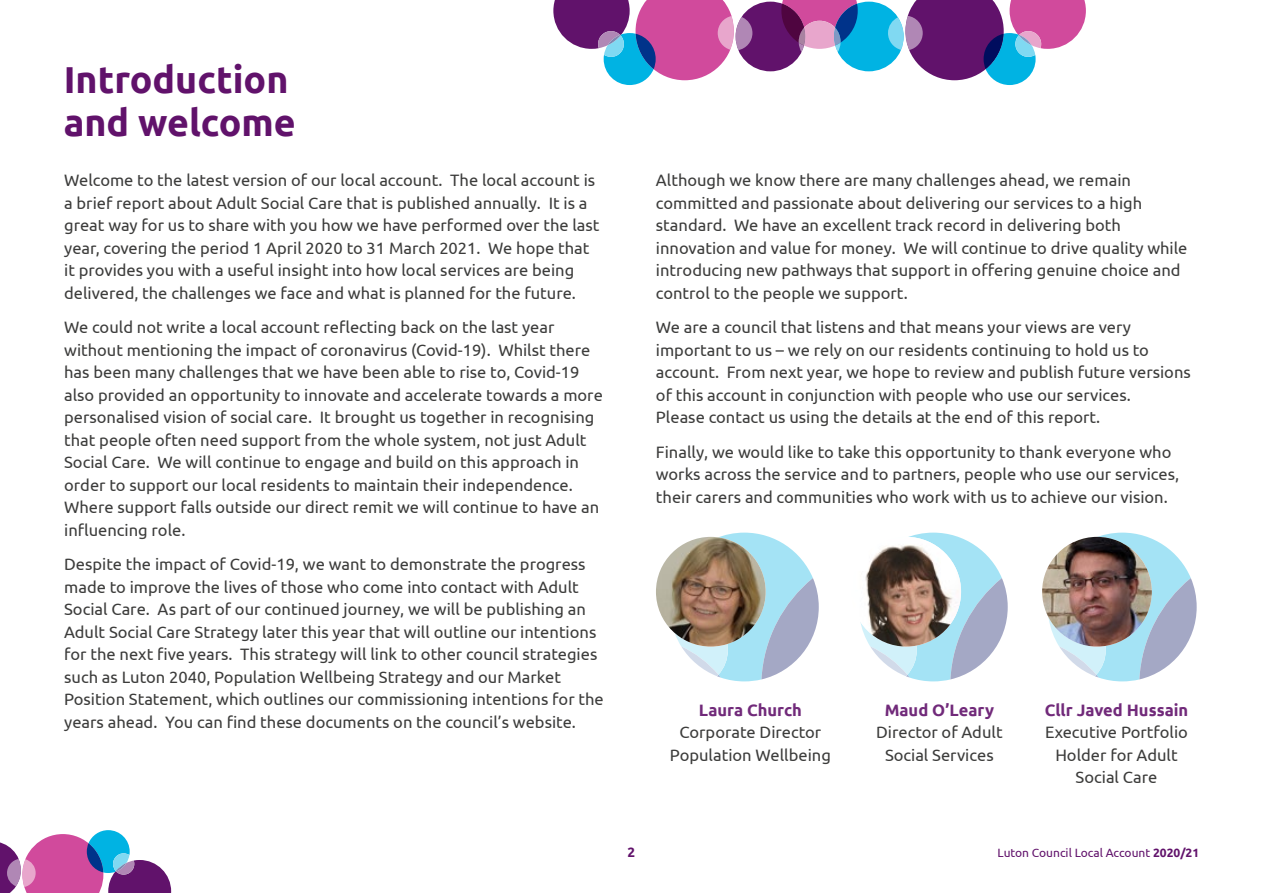
<style>
.page{position:relative;width:1263px;height:893px;background:#fff}
.page>*{position:absolute;margin:0;border:0;box-sizing:border-box;transform-origin:0 0}
.Heading_1{font:700 37.5px/43.2px "Ubuntu";color:#61126b}
.body{font:16.5px/22.5px "Ubuntu";color:#3c3c3b}
.body-2{font:16.5px/22.5px "Ubuntu 2";color:#3c3c3b}
.t1{font:700 13.5px "Ubuntu";color:#61126b}
.t2{font:12px "Ubuntu";color:#61126b}
.s1{font-family:"Ubuntu 2"}
.s2{font-family:"Ubuntu"}
.s3{font-weight:700;color:#712a7a}
.s4{font-weight:700}
</style>
<div class="page">
<svg style="left:0;top:830px;width:171px;height:63px"></svg>
<div style="left:834px;top:2px;width:70px;height:69px;background:#00b3e3;border-radius:50%"></div>
<div style="left:735px;top:2px;width:70px;height:69px;background:#61126b;border-radius:50%"></div>
<svg style="left:888px;top:0;width:198px;height:85px"></svg>
<svg style="left:553px;top:0;width:199px;height:85px"></svg>
<svg style="left:781px;top:0;width:77px;height:63px"></svg>
<svg style="left:656px;top:533px;width:163px;height:148px"></svg>
<svg style="left:860px;top:533px;width:148px;height:148px"></svg>
<svg style="left:1042px;top:533px;width:155px;height:148px"></svg>
<img style="left:656px;top:537px;width:110px;height:110px;border-radius:55px">
<img style="left:851px;top:537px;width:110px;height:110px;border-radius:55px">
<img style="left:1042px;top:537px;width:110px;height:110px;border-radius:55px">
<p class="Heading_1" style="left:64px;top:57px;width:233px">Introduction and welcome</p>
<p class="body" style="left:64px;top:168px;width:537px">Welcome to the latest version of our local account. The local account is a brief report about Adult Social Care that is published annually. It is a great way for us to share with you how we have performed over the last year, covering the period 1 April 2020 to 31 March 2021. We hope that it provides you with a useful insight into how local services are being delivered, the challenges we face and what is planned for the future.</p>
<p class="body" style="left:64px;top:315px;width:540px"><span class="s1">We could not write a local account reflecting back on the last year </span>without mentioning the impact of coronavirus (Covid-19). Whilst there has been many challenges that we have been able to rise to, Covid-19 also provided an opportunity to innovate and accelerate towards a more personalised vision of social care. It brought us together in recognising that people often need support from the whole system, not just Adult Social Care. We will continue to engage and build on this approach in order to support our local residents to maintain their independence.<br>Where support falls outside our direct remit we will continue to have an <span class="s1">influencing role.</span></p>
<p class="body" style="left:64px;top:553px;width:541px">Despite the impact of Covid-19, we want to demonstrate the progress made to improve the lives of those who come into contact with Adult Social Care. As part of our continued journey, we will be publishing an Adult Social Care Strategy later this year that will outline our intentions <span class="s1">for the next five years. This strategy will link to other council strategies such as Luton 2040, Population Wellbeing Strategy and our Market </span>Position Statement, which outlines our commissioning intentions for the <span class="s1">years ahead. You can find these documents on the council’s website.</span></p>
<p class="body-2" style="left:656px;top:169px;width:533px">Although we know there are many challenges ahead, we remain <span class="s2">committed and passionate about delivering our services to a high </span>standard. We have an excellent track record in delivering both <span class="s2">innovation and value for money. We will continue to drive quality while </span>introducing new pathways that support in offering genuine choice and <span class="s2">control to the people we support.</span></p>
<p class="body" style="left:656px;top:316px;width:536px">We are a council that listens and that means your views are very important to us – we rely on our residents continuing to hold us to account. From next year, we hope to review and publish future versions of this account in conjunction with people who use our services.<br>Please contact us using the details at the end of this report.</p>
<p class="body-2" style="left:656px;top:440px;width:525px">Finally, we would like to take this opportunity to thank everyone who works across the service and to partners, people who use our services, their carers and communities who work with us to achieve our vision.</p>
<p class="body" style="left:670px;top:698px;width:162px;text-align:center"><span class="s3">Laura Church<br></span>Corporate Director<br>Population Wellbeing</p>
<p class="body" style="left:876px;top:698px;width:128px;text-align:center"><span class="s3">Maud O’Leary<br></span>Director of Adult<br>Social Services</p>
<p class="body" style="left:1045px;top:698px;width:145px;text-align:center"><span class="s3">Cllr Javed Hussain<br></span>Executive Portfolio<br>Holder for Adult<br>Social Care</p>
<p class="t1" style="left:628px;top:844px;width:9px">2</p>
<p class="t2" style="left:997px;top:845px;width:203px">Luton Council Local Account <span class="s4">2020/21</span></p>
</div>
